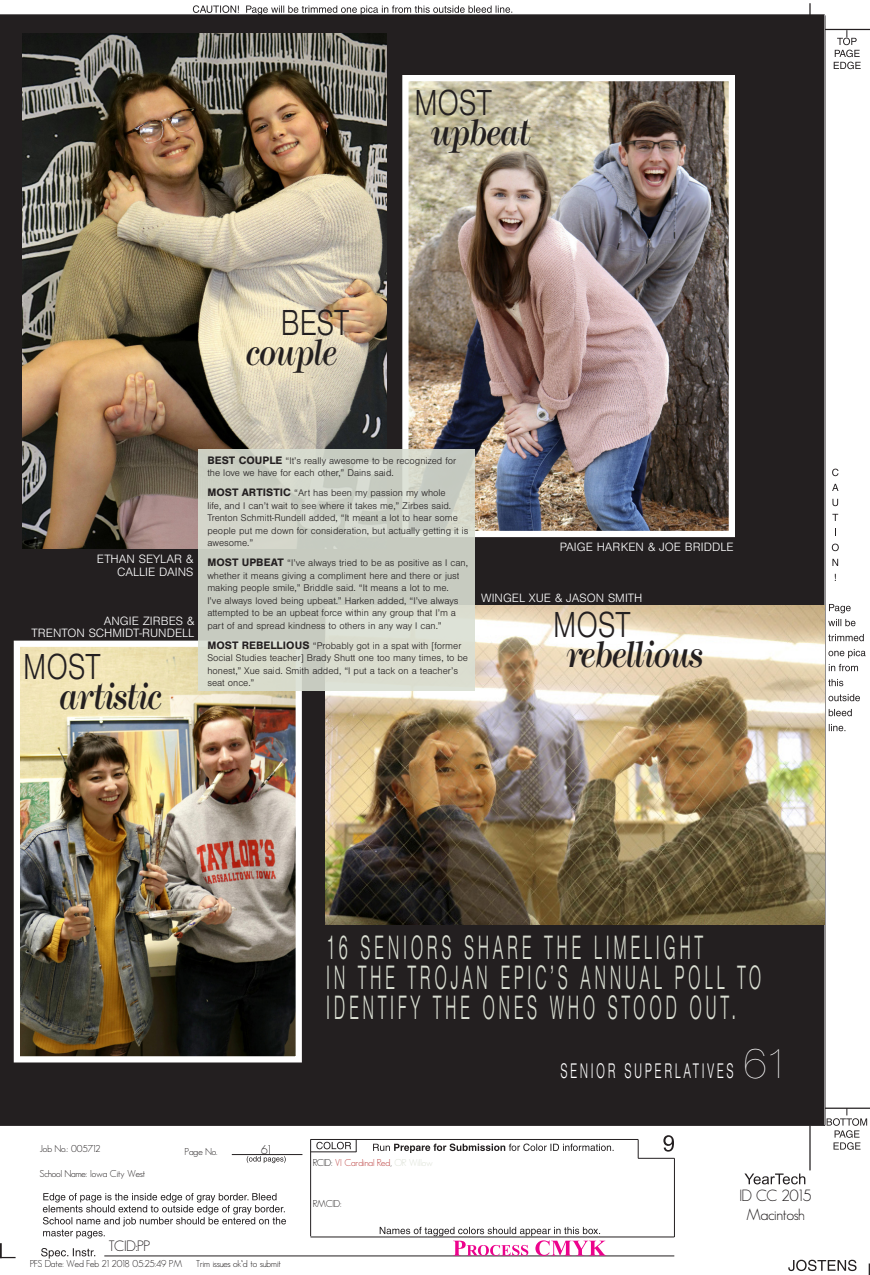
<style>
.page{position:relative;width:870px;height:1275px;background:#fff}
.page>*{position:absolute;margin:0;border:0;box-sizing:border-box;transform-origin:0 0}
.t1{font:italic 37.5px "AYT Modern 216";letter-spacing:-.05em;color:#231f20;scale:.8 1}
.t2{font:300 37.5px "AYT Foundation Sans";color:#231f20;scale:.8 1}
.t3{font:300 35px "AYT Foundation Sans";letter-spacing:.2em;color:#dadfd3;scale:.5 1}
.t4{font:300 21.88px "AYT Foundation Sans";letter-spacing:.2em;color:#fff;scale:.57 1}
.t5{font:500 16.25px/19.5px "AYT Maximo";color:#231f20;text-align:center}
.t6{font:500 15px "AYT Maximo";color:#231f20}
.t7{font:300 12.5px/12.5px "AYT Foundation Sans";color:#fff;text-align:right}
.t8{font:500 12.5px "AYT Maximo";color:#231f20}
.t9{font:300 10px/12.5px "AYT Foundation Sans";color:#231f20}
.t10{font:500 10px "AYT Maximo";color:#231f20}
.t11{font:500 10px "AYT Maximo";color:#bb403f}
.s1{font-weight:700;font-size:11.25px}
.s2{font-weight:200;font-size:45px}
.s3{color:#231f20}
.s4{color:#dadfd3}
</style>
<div class="page">
<div style="left:0;top:15px;width:823px;height:1110px;background:#231f20"></div>
<svg style="left:869px;top:1263px;width:1px;height:12px"></svg>
<svg style="left:809px;top:3px;width:2px;height:12px"></svg>
<hr style="left:825px;top:29px;width:45px;height:1px;background:#231f20">
<hr style="left:809px;top:1125px;width:2px;height:45px;background:#231f20">
<hr style="left:825px;top:1108px;width:45px;height:1px;background:#231f20">
<svg style="left:0;top:1243px;width:16px;height:15px"></svg>
<hr style="left:311px;top:1139px;width:327px;height:1px;background:#231f20">
<hr style="left:311px;top:1237px;width:363px;height:1px;background:#231f20">
<hr style="left:310px;top:1139px;width:1px;height:97px;background:#231f20">
<svg style="left:638px;top:1139px;width:1px;height:19px"></svg>
<hr style="left:638px;top:1158px;width:36px;height:1px;background:#231f20">
<hr style="left:674px;top:1158px;width:1px;height:79px;background:#231f20">
<hr style="left:104px;top:1256px;width:570px;height:1px;background:#231f20">
<hr style="left:232px;top:1154px;width:70px;height:1px;background:#231f20">
<hr style="left:0;top:15px;width:825px;height:1px;background:#231f20">
<hr style="left:311px;top:1152px;width:45px;height:1px;background:#231f20">
<hr style="left:0;top:1125px;width:825px;height:1px;background:#231f20">
<hr style="left:825px;top:15px;width:1px;height:1110px;background:#231f20">
<svg style="left:316px;top:1140px;width:41px;height:12px"></svg>
<svg style="left:788px;top:1260px;width:69px;height:11px"></svg>
<svg style="left:827px;top:1108px;width:40px;height:42px"></svg>
<svg style="left:41px;top:1248px;width:54px;height:11px"></svg>
<svg style="left:43px;top:1193px;width:243px;height:46px"></svg>
<svg style="left:247px;top:1156px;width:39px;height:7px"></svg>
<svg style="left:829px;top:604px;width:22px;height:9px"></svg>
<svg style="left:828px;top:619px;width:28px;height:7px"></svg>
<svg style="left:828px;top:634px;width:36px;height:7px"></svg>
<svg style="left:828px;top:649px;width:38px;height:9px"></svg>
<svg style="left:829px;top:664px;width:29px;height:7px"></svg>
<svg style="left:828px;top:679px;width:15px;height:7px"></svg>
<svg style="left:828px;top:694px;width:32px;height:7px"></svg>
<svg style="left:829px;top:709px;width:23px;height:7px"></svg>
<svg style="left:829px;top:724px;width:16px;height:7px"></svg>
<svg style="left:832px;top:469px;width:7px;height:7px"></svg>
<svg style="left:832px;top:484px;width:7px;height:7px"></svg>
<svg style="left:832px;top:499px;width:6px;height:7px"></svg>
<svg style="left:832px;top:514px;width:6px;height:7px"></svg>
<svg style="left:832px;top:544px;width:7px;height:7px"></svg>
<svg style="left:832px;top:559px;width:6px;height:7px"></svg>
<svg style="left:834px;top:30px;width:27px;height:39px"></svg>
<svg style="left:193px;top:5px;width:319px;height:10px"></svg>
<svg style="left:373px;top:1144px;width:241px;height:9px"></svg>
<svg style="left:663px;top:1135px;width:11px;height:17px"></svg>
<svg style="left:745px;top:1174px;width:60px;height:10px"></svg>
<img style="left:326px;top:606px;width:499px;height:319px">
<img style="left:21px;top:648px;width:274px;height:407px">
<div style="left:14px;top:641px;width:288px;height:421px;border:6px solid #fff"></div>
<img style="left:22px;top:34px;width:364px;height:515px">
<img style="left:409px;top:82px;width:319px;height:448px">
<div style="left:402px;top:75px;width:333px;height:462px;border:6px solid #fff"></div>
<svg style="left:199px;top:449px;width:276px;height:242px;background:#cfd3c7"></svg>
<svg style="left:380px;top:1227px;width:226px;height:29px"></svg>
<p class="t2" style="left:414px;top:83px;width:98px">MOST</p>
<p class="t1" style="left:431px;top:112px;width:127px">upbeat</p>
<p class="t2" style="left:281px;top:303px;width:87px">BEST</p>
<p class="t1" style="left:246px;top:332px;width:116px">couple</p>
<p class="t7" style="left:97px;top:553px;width:98px">ETHAN SEYLAR &amp;<br>CALLIE DAINS</p>
<p class="t7" style="left:104px;top:615px;width:92px">ANGIE ZIRBES &amp;</p>
<p class="t7" style="left:32px;top:627px;width:164px">TRENTON SCHMIDT-RUNDELL</p>
<p class="t2" style="left:23px;top:647px;width:98px">MOST</p>
<p class="t1" style="left:59px;top:676px;width:130px">artistic</p>
<p class="t9" style="left:207px;top:454px;width:250px"><span class="s1">BEST COUPLE</span> “It’s really awesome to be recognized for the love we have for each other,” Dains said.</p>
<p class="t9" style="left:207px;top:487px;width:263px"><span class="s1">MOST ARTISTIC</span> “Art has been my passion my whole<br>life, and I can’t wait to see where it takes me,” Zirbes said.<br>Trenton Schmitt-Rundell added, “It meant a lot to hear some people put me down for consideration, but actually getting it is awesome.”</p>
<p class="t9" style="left:207px;top:557px;width:262px"><span class="s1">MOST UPBEAT</span> “I’ve always tried to be as positive as I can, whether it means giving a compliment here and there or just making people smile,” Briddle said. “It means a lot to me.<br>I’ve always loved being upbeat.” Harken added, “I’ve always attempted to be an upbeat force within any group that I’m a part of and spread kindness to others in any way I can.”</p>
<p class="t9" style="left:207px;top:639px;width:262px"><span class="s1">MOST REBELLIOUS</span> “Probably got in a spat with [former Social Studies teacher] Brady Shutt one too many times, to be honest,” Xue said. Smith added, “I put a tack on a teacher’s seat once.”</p>
<p class="t7" style="left:560px;top:541px;width:175px">PAIGE HARKEN &amp; JOE BRIDDLE</p>
<p class="t7" style="left:481px;top:592px;width:163px">WINGEL XUE &amp; JASON SMITH</p>
<p class="t2" style="left:553px;top:605px;width:98px">MOST</p>
<p class="t1" style="left:566px;top:633px;width:173px">rebellious</p>
<p class="t3" style="left:326px;top:930px;width:755px">16 SENIORS SHARE THE LIMELIGHT</p>
<p class="t3" style="left:326px;top:960px;width:872px">IN THE TROJAN EPIC’S ANNUAL POLL TO</p>
<p class="t3" style="left:326px;top:990px;width:821px">IDENTIFY THE ONES WHO STOOD OUT.</p>
<h3 class="t4" style="left:560px;top:1059px;width:404px">SENIOR SUPERLATIVES <span class="s2">61</span></h3>
<p class="t10" style="left:40px;top:1142px;width:62px">Job No.: 005712</p>
<p class="t10" style="left:40px;top:1167px;width:107px">School Name: Iowa City West</p>
<h3 class="t6" style="left:109px;top:1236px;width:43px">TCID:PP</h3>
<p class="t10" style="left:185px;top:1145px;width:34px">Page No.</p>
<p class="t8" style="left:261px;top:1142px;width:11px">61</p>
<p class="t10" style="left:30px;top:1257px;width:154px">PFS Date: Wed Feb 21 2018 05:25:49 PM</p>
<p class="t10" style="left:196px;top:1257px;width:86px">Trim issues ok’d to submit</p>
<p class="t11" style="left:313px;top:1156px;width:121px"><span class="s3">RCID:</span> VI Cardinal Red<span class="s3">,</span> <span class="s4">OR Willow</span></p>
<p class="t10" style="left:313px;top:1197px;width:30px">RMCID:</p>
<h3 class="t5" style="left:739px;top:1185px;width:74px">ID CC 2015<br>Macintosh</h3>
</div>
